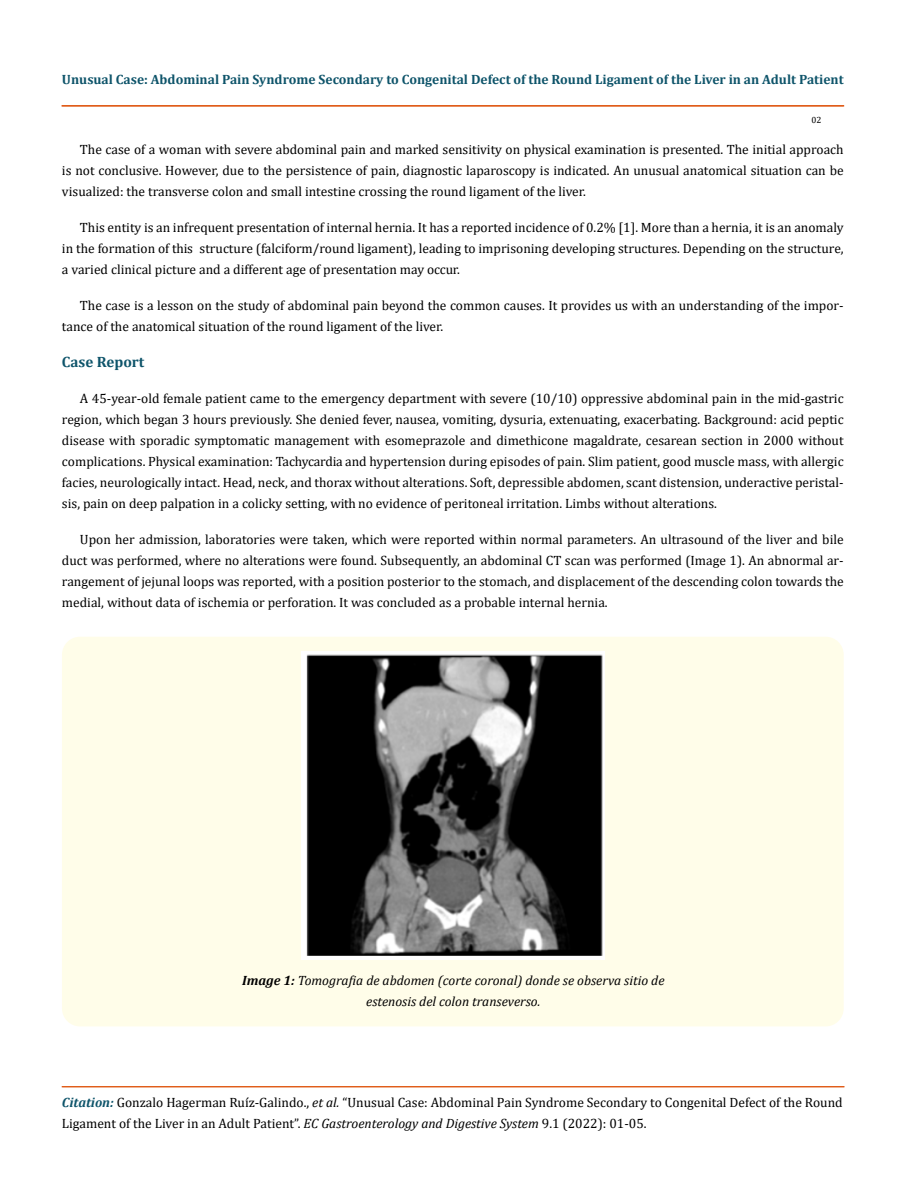
<style>
.page{position:relative;width:917px;height:1190px;background:#fff}
.page>*{position:absolute;margin:0;border:0;box-sizing:border-box;transform-origin:0 0}
.t1{font:700 15px "Cambria";color:#0e546a}
.t2{font:13.5px/21px "Cambria";color:#000;text-align:justify}
.t3{font:700 13.5px "Cambria";color:#0e546a}
.t4{font:italic 13.5px/21px "Cambria";color:#000;text-align:center}
.t5{font:9px "Cambria";color:#000}
.s1{font-weight:700}
.s2{font-weight:700;font-style:italic;color:#0e546a}
.s3{font-style:italic}
</style>
<div class="page">
<hr style="left:62px;top:106px;width:781px;height:1px;background:#e05d1a">
<div style="left:62px;top:105px;width:781px;height:1px;border:1px solid #e05d1a"></div>
<div style="left:62px;top:1086px;width:782px;height:1px;border:1px solid #e05d1a"></div>
<div style="left:62px;top:636px;width:781px;height:390px;background:#fffde9;border-radius:18px"></div>
<img style="left:301px;top:651px;width:303px;height:308px">
<p class="t3" style="left:62px;top:69px;width:783px">Unusual Case: Abdominal Pain Syndrome Secondary to Congenital Defect of the Round Ligament of the Liver in an Adult Patient</p>
<p class="t5" style="left:811px;top:115px;width:11px">02</p>
<p class="t2" style="left:62px;top:138px;width:783px;text-indent:18px">The case of a woman with severe abdominal pain and marked sensitivity on physical examination is presented. The initial approach is not conclusive. However, due to the persistence of pain, diagnostic laparoscopy is indicated. An unusual anatomical situation can be visualized: the transverse colon and small intestine crossing the round ligament of the liver.</p>
<p class="t2" style="left:62px;top:216px;width:783px;text-indent:18px">This entity is an infrequent presentation of internal hernia. It has a reported incidence of 0.2% [1]. More than a hernia, it is an anomaly in the formation of this structure (falciform/round ligament), leading to imprisoning developing structures. Depending on the structure, a varied clinical picture and a different age of presentation may occur.</p>
<p class="t2" style="left:62px;top:294px;width:783px;text-indent:18px">The case is a lesson on the study of abdominal pain beyond the common causes. It provides us with an understanding of the impor&shy;tance of the anatomical situation of the round ligament of the liver.</p>
<p class="t1" style="left:62px;top:351px;width:84px">Case Report</p>
<p class="t2" style="left:62px;top:387px;width:783px;text-indent:18px">A 45-year-old female patient came to the emergency department with severe (10/10) oppressive abdominal pain in the mid-gastric region, which began 3 hours previously. She denied fever, nausea, vomiting, dysuria, extenuating, exacerbating. Background: acid peptic disease with sporadic symptomatic management with esomeprazole and dimethicone magaldrate, cesarean section in 2000 without complications. Physical examination: Tachycardia and hypertension during episodes of pain. Slim patient, good muscle mass, with allergic facies, neurologically intact. Head, neck, and thorax without alterations. Soft, depressible abdomen, scant distension, underactive peristal&shy;sis, pain on deep palpation in a colicky setting, with no evidence of peritoneal irritation. Limbs without alterations.</p>
<p class="t2" style="left:62px;top:528px;width:783px;text-indent:18px">Upon her admission, laboratories were taken, which were reported within normal parameters. An ultrasound of the liver and bile duct was performed, where no alterations were found. Subsequently, an abdominal CT scan was performed (Image 1). An abnormal ar&shy;rangement of jejunal loops was reported, with a position posterior to the stomach, and displacement of the descending colon towards the medial, without data of ischemia or perforation. It was concluded as a probable internal hernia.</p>
<p class="t4" style="left:242px;top:969px;width:424px"><span class="s1">Image 1:</span> Tomografia de abdomen (corte coronal) donde se observa sitio de estenosis del colon transeverso.</p>
<p class="t2" style="left:62px;top:1091px;width:782px"><span class="s2">Citation:</span> Gonzalo Hagerman Ruíz-Galindo., <span class="s3">et al.</span> “Unusual Case: Abdominal Pain Syndrome Secondary to Congenital Defect of the Round<br>Ligament of the Liver in an Adult Patient”. <span class="s3">EC Gastroenterology and Digestive System</span> 9.1 (2022): 01-05.</p>
</div>
